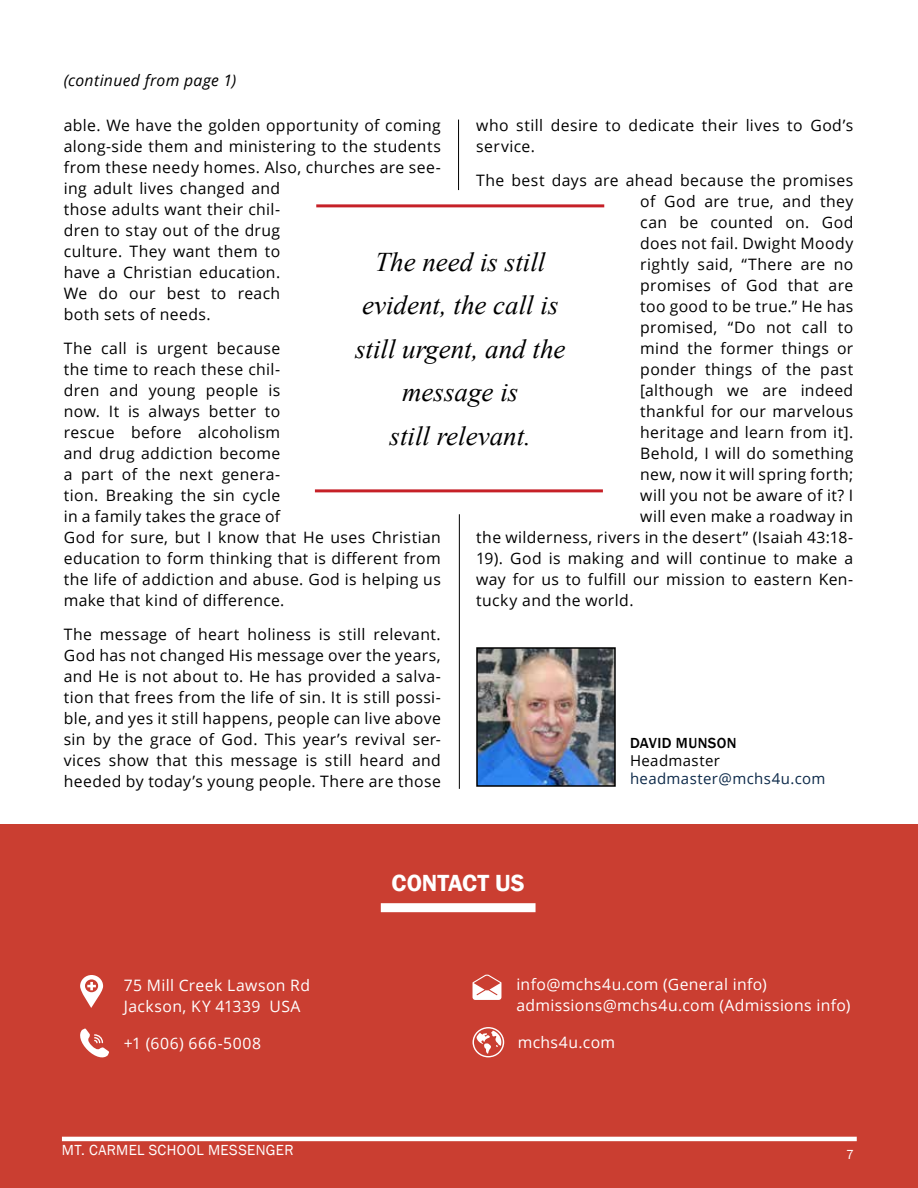
<style>
.page{position:relative;width:918px;height:1188px;background:#fff}
.page>*{position:absolute;margin:0;border:0;box-sizing:border-box;transform-origin:0 0}
.t1{font:italic 27px/43.5px "Times New Roman";color:#000;text-align:center}
.t2{font:600 24px "Franklin Gothic";color:#fff}
.t3{font:15.75px/21px "Open Sans";letter-spacing:.025em;color:#000}
.t4{font:15.75px/21px "Open Sans";letter-spacing:.025em;color:#fff}
.t5{font:italic 15.75px "Open Sans";letter-spacing:.02em;color:#000}
.t6{font:15px "Franklin Gothic";letter-spacing:.025em;color:#fff}
.t7{font:15px "Open Sans";letter-spacing:.025em;color:#0c2949}
.t8{font:500 15px "Franklin Gothic";letter-spacing:.025em;color:#000}
.t9{font:15px "Open Sans";letter-spacing:.025em;color:#000}
.t10{font:13.5px "Franklin Gothic";color:#fff}
</style>
<div class="page">
<div style="left:0;top:824px;width:918px;height:364px;background:#ca3e31"></div>
<hr style="left:315px;top:489px;width:288px;height:3px;background:#c62027">
<hr style="left:316px;top:204px;width:288px;height:3px;background:#c62027">
<div style="left:381px;top:903px;width:155px;height:9px;background:#fff"></div>
<svg style="left:473px;top:974px;width:28px;height:26px"></svg>
<svg style="left:80px;top:1028px;width:29px;height:30px"></svg>
<svg style="left:473px;top:1027px;width:31px;height:30px"></svg>
<svg style="left:80px;top:975px;width:23px;height:33px"></svg>
<img style="left:479px;top:650px;width:134px;height:134px">
<div style="left:476px;top:647px;width:140px;height:140px;border:2px solid #000"></div>
<hr style="left:458px;top:120px;width:1px;height:70px;background:#000">
<hr style="left:459px;top:514px;width:1px;height:275px;background:#000">
<hr style="left:62px;top:1137px;width:795px;height:4px;background:#fff">
<p class="t5" style="left:64px;top:70px;width:174px">(continued from page 1)</p>
<p class="t3" style="left:64px;top:114px;width:379px">able. We have the golden opportunity of coming along-side them and ministering to the students from these needy homes. Also, churches are see&shy;ing adult lives changed and<br>those adults want their chil-<br>dren to stay out of the drug<br>culture. They want them to<br>have a Christian education.<br>We do our best to reach<br>both sets of needs.</p>
<p class="t3" style="left:64px;top:337px;width:379px">The call is urgent because<br>the time to reach these chil-<br>dren and young people is<br>now. It is always better to<br>rescue before alcoholism<br>and drug addiction become<br>a part of the next genera-<br>tion. Breaking the sin cycle<br>in a family takes the grace of<br>God for sure, but I know that He uses Christian education to form thinking that is different from the life of addiction and abuse. God is helping us make that kind of difference.</p>
<p class="t3" style="left:64px;top:624px;width:379px;text-align:justify">The message of heart holiness is still relevant.<br>God has not changed His message over the years, and He is not about to. He has provided a salva&shy;tion that frees from the life of sin. It is still possi&shy;ble, and yes it still happens, people can live above sin by the grace of God. This year’s revival ser&shy;vices show that this message is still heard and heeded by today’s young people. There are those</p>
<p class="t3" style="left:476px;top:114px;width:379px">who still desire to dedicate their lives to God’s service.</p>
<p class="t3" style="left:476px;top:169px;width:379px">The best days are ahead because the promises</p>
<p class="t3" style="left:640px;top:190px;width:215px">of God are true, and they</p>
<p class="t3" style="left:640px;top:211px;width:215px">can be counted on. God</p>
<p class="t3" style="left:640px;top:232px;width:215px">does not fail. Dwight Moody</p>
<p class="t3" style="left:640px;top:253px;width:215px">rightly said, “There are no</p>
<p class="t3" style="left:640px;top:274px;width:215px">promises of God that are</p>
<p class="t3" style="left:640px;top:295px;width:215px">too good to be true.” He has</p>
<p class="t3" style="left:640px;top:316px;width:215px">promised, “Do not call to</p>
<p class="t3" style="left:640px;top:337px;width:215px">mind the former things or</p>
<p class="t3" style="left:640px;top:358px;width:215px">ponder things of the past</p>
<p class="t3" style="left:640px;top:379px;width:215px">[although we are indeed</p>
<p class="t3" style="left:640px;top:400px;width:215px">thankful for our marvelous</p>
<p class="t3" style="left:640px;top:421px;width:215px">heritage and learn from it].</p>
<p class="t3" style="left:640px;top:442px;width:215px">Behold, I will do something</p>
<p class="t3" style="left:640px;top:463px;width:215px">new, now it will spring forth;</p>
<p class="t3" style="left:640px;top:484px;width:215px">will you not be aware of it? I</p>
<p class="t3" style="left:640px;top:505px;width:215px">will even make a roadway in</p>
<p class="t3" style="left:476px;top:526px;width:379px">the wilderness, rivers in the desert” (Isaiah 43:18-</p>
<p class="t3" style="left:476px;top:547px;width:379px">19). God is making and will continue to make a</p>
<p class="t3" style="left:476px;top:568px;width:379px">way for us to fulfill our mission to eastern Ken-</p>
<p class="t3" style="left:476px;top:589px;width:159px">tucky and the world.</p>
<h1 class="t1" style="left:355px;top:239px;width:212px">The need is still evident, the call is still urgent, and the message is<br>still relevant.</h1>
<p class="t8" style="left:630px;top:734px;width:108px">DAVID MUNSON</p>
<p class="t9" style="left:630px;top:751px;width:91px">Headmaster</p>
<p class="t7" style="left:630px;top:769px;width:197px">headmaster@mchs4u.com</p>
<h2 class="t2" style="left:392px;top:868px;width:135px">CONTACT US</h2>
<p class="t4" style="left:124px;top:975px;width:188px">75 Mill Creek Lawson Rd<br>Jackson, KY 41339 USA</p>
<p class="t4" style="left:516px;top:974px;width:336px">info@mchs4u.com (General info) admissions@mchs4u.com (Admissions info)</p>
<p class="t4" style="left:518px;top:1032px;width:99px">mchs4u.com</p>
<p class="t4" style="left:124px;top:1032px;width:139px">+1 (606) 666-5008</p>
<p class="t6" style="left:62px;top:1141px;width:233px">MT. CARMEL SCHOOL MESSENGER</p>
<p class="t10" style="left:846px;top:1146px;width:9px">7</p>
</div>
